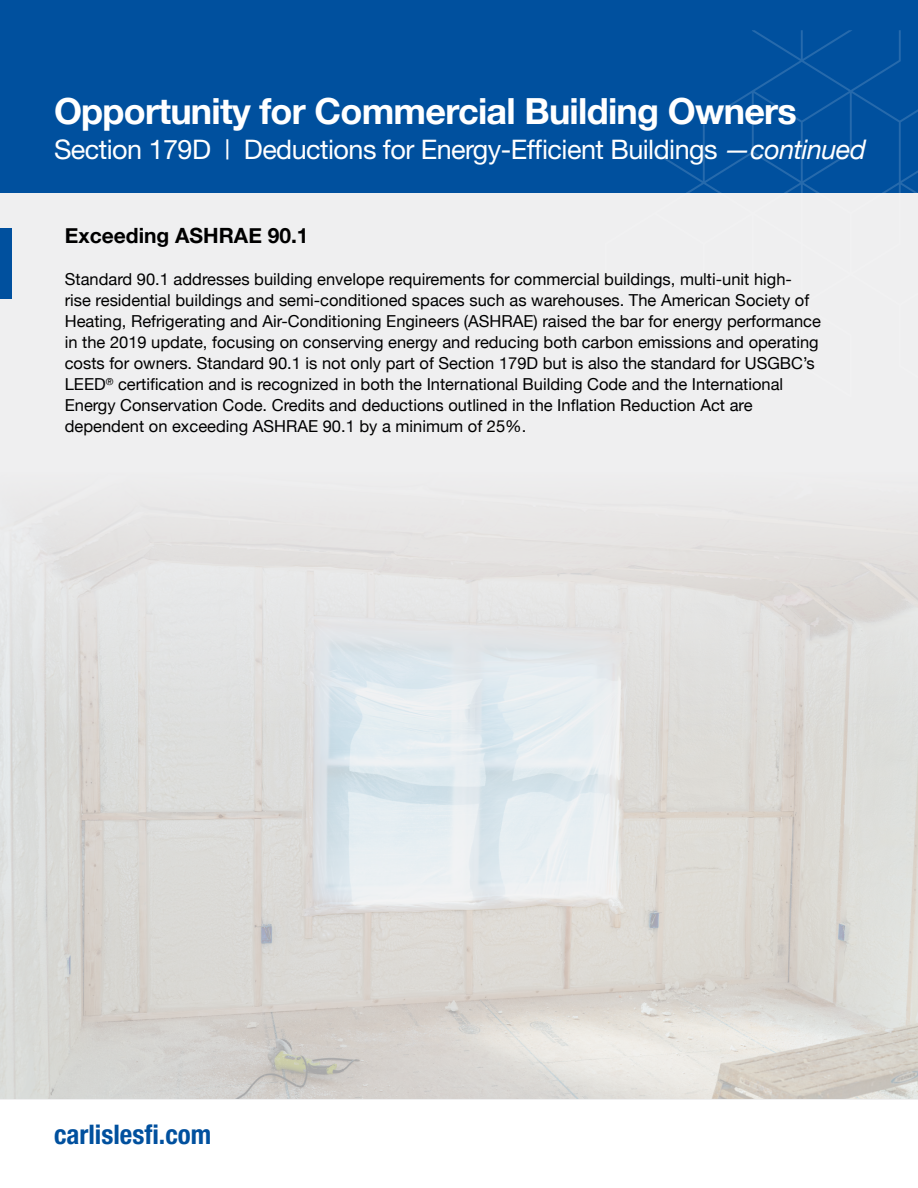
<style>
.page{position:relative;width:918px;height:1188px;background:#fff}
.page>*{position:absolute;margin:0;border:0;box-sizing:border-box;transform-origin:0 0}
.t1{font:700 36px "Helvetica Neue";letter-spacing:-.02em;color:#fff}
.t2{font:27px "Helvetica Neue";letter-spacing:-.02em;color:#fff}
.t3{font:700 condensed 27px "Helvetica Neue";color:#00509e}
.t4{font:700 21px "Helvetica Neue";color:#000}
.t5{font:16.5px/21px "Helvetica Neue";color:#000}
.s1{font-style:italic}
</style>
<div class="page">
<div style="left:0;top:192px;width:918px;height:907px;background:#efeff0"></div>
<img style="left:0;top:734px;width:918px;height:365px">
<div style="left:0;top:0;width:918px;height:192px;background:#00509e"></div>
<svg style="left:605px;top:30px;width:313px;height:163px"></svg>
<div style="left:0;top:228px;width:12px;height:70px;background:#00509e"></div>
<svg style="left:0;top:506px;width:918px;height:228px;fill:#e3e3e3"></svg>
<h1 class="t1" style="left:54px;top:83px;width:744px">Opportunity for Commercial Building Owners</h1>
<h2 class="t2" style="left:54px;top:133px;width:814px">Section 179D | Deductions for Energy-Efficient Buildings <span class="s1">—continued</span></h2>
<p class="t4" style="left:65px;top:219px;width:245px">Exceeding ASHRAE 90.1</p>
<p class="t5" style="left:65px;top:270px;width:758px">Standard 90.1 addresses building envelope requirements for commercial buildings, multi-unit high&shy;rise residential buildings and semi-conditioned spaces such as warehouses. The American Society of Heating, Refrigerating and Air-Conditioning Engineers (ASHRAE) raised the bar for energy performance in the 2019 update, focusing on conserving energy and reducing both carbon emissions and operating costs for owners. Standard 90.1 is not only part of Section 179D but is also the standard for USGBC’s LEED<sup>®</sup> certification and is recognized in both the International Building Code and the International Energy Conservation Code. Credits and deductions outlined in the Inflation Reduction Act are dependent on exceeding ASHRAE 90.1 by a minimum of 25%.</p>
<h2 class="t3" style="left:54px;top:1118px;width:159px">carlislesfi.com</h2>
</div>
